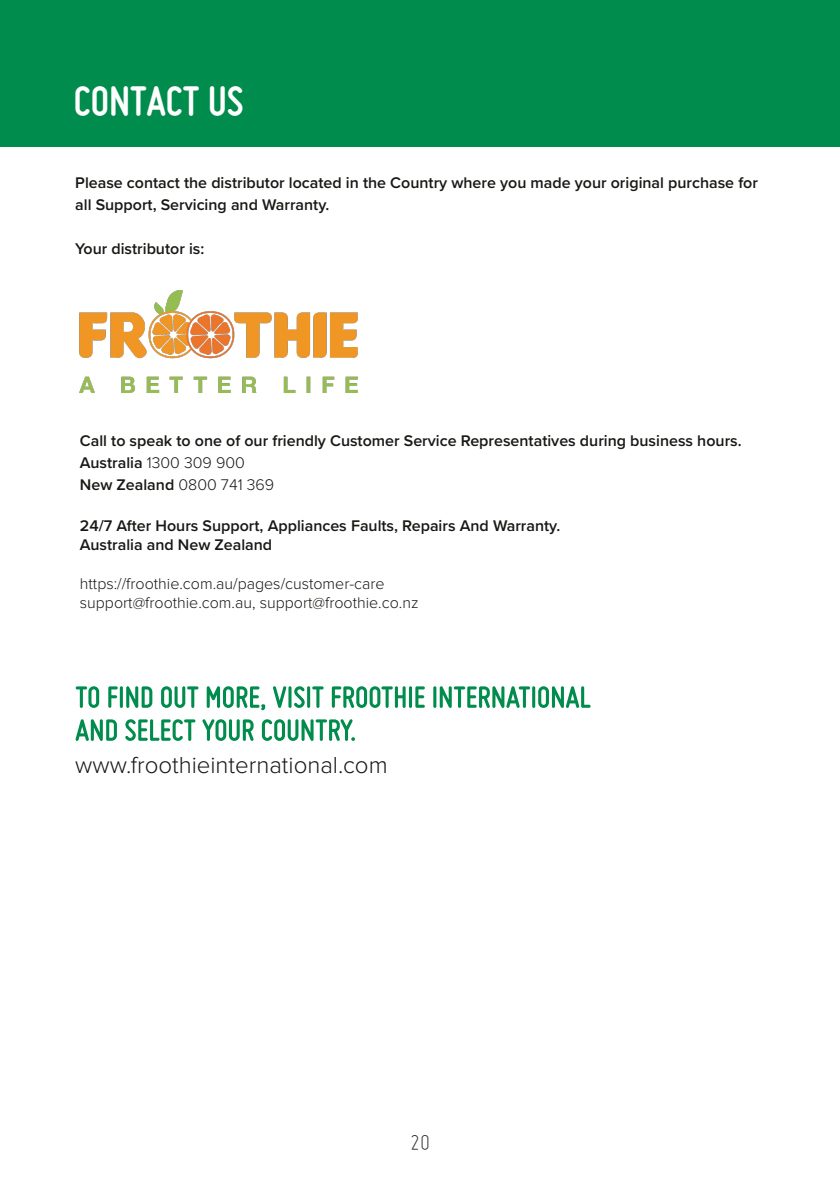
<style>
.page{position:relative;width:840px;height:1191px;background:#fff}
.page>*{position:absolute;margin:0;border:0;box-sizing:border-box;transform-origin:0 0}
.t1{font:700 44px "Miso";color:#fff}
.t2{font:300 24px "Proxima Nova";color:#171915}
.t3{font:300 24px "Miso";color:#2f2f2e}
.t4{font:600 16px/22px "Proxima Nova";color:#171915}
.t5{font:300 16px/19.2px "Proxima Nova";color:#171915}
.s1{font-weight:300}
</style>
<div class="page">
<div style="left:0;top:0;width:839px;height:146px;background:#008c4c"></div>
<svg style="left:76px;top:686px;width:514px;height:24px"></svg>
<svg style="left:75px;top:719px;width:280px;height:22px"></svg>
<img style="left:80px;top:290px;width:277px;height:102px">
<h1 class="t1" style="left:74px;top:76px;width:171px">CONTACT US</h1>
<p class="t4" style="left:75px;top:171px;width:683px">Please contact the distributor located in the Country where you made your original purchase for all Support, Servicing and Warranty.</p>
<p class="t4" style="left:75px;top:237px;width:130px">Your distributor is:</p>
<p class="t4" style="left:80px;top:429px;width:663px">Call to speak to one of our friendly Customer Service Representatives during business hours.<br>Australia <span class="s1">1300 309 900<br></span>New Zealand <span class="s1">0800 741 369</span></p>
<p class="t4" style="left:80px;top:516px;width:482px;line-height:19.2px">24/7 After Hours Support, Appliances Faults, Repairs And Warranty.<br>Australia and New Zealand</p>
<p class="t5" style="left:80px;top:574px;width:340px">https://froothie.com.au/pages/customer-care support@froothie.com.au, support@froothie.co.nz</p>
<h2 class="t2" style="left:75px;top:754px;width:314px">www.froothieinternational.com</h2>
<h2 class="t3" style="left:410px;top:1129px;width:21px">20</h2>
</div>
